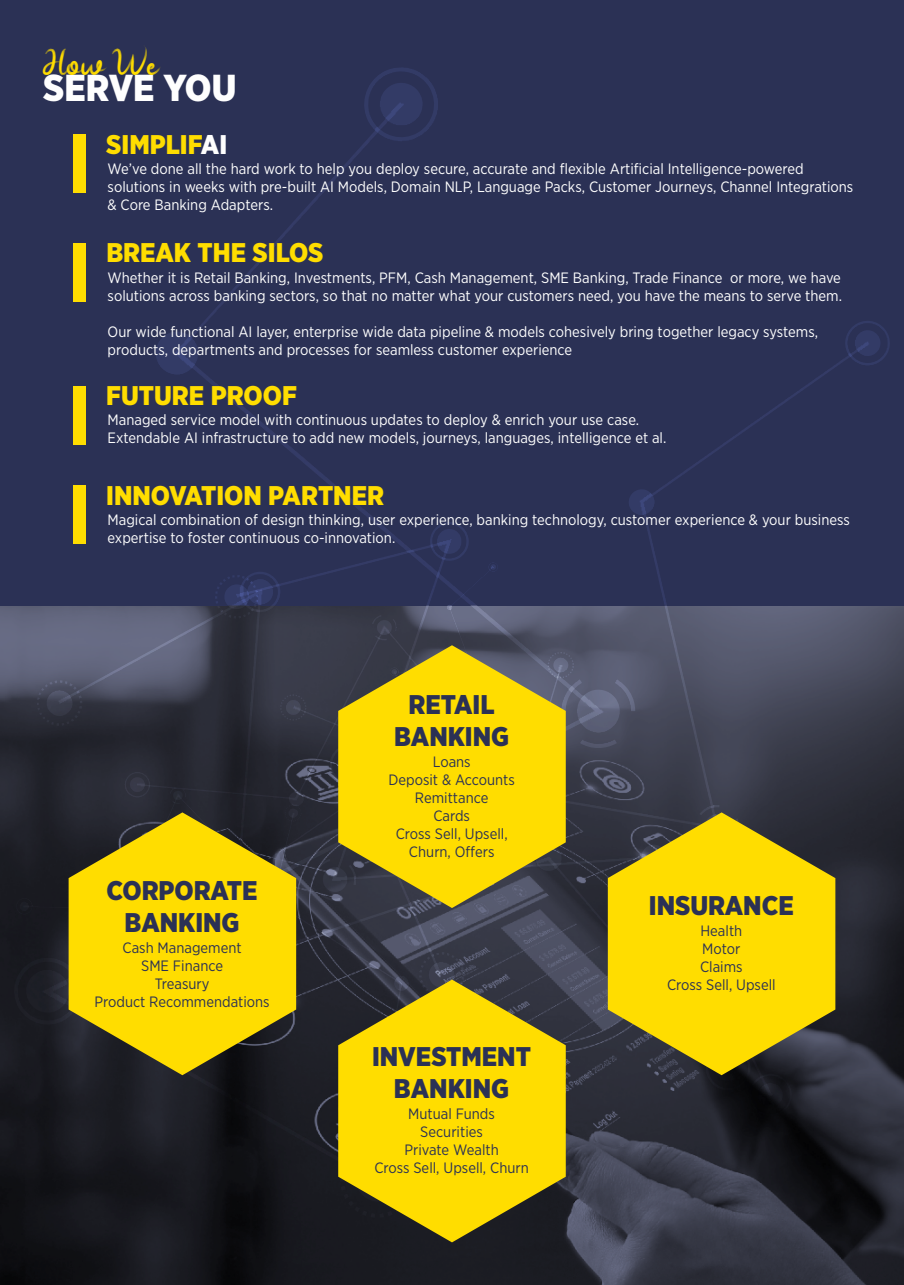
<style>
.page{position:relative;width:904px;height:1285px;background:#fff}
.page>*{position:absolute;margin:0;border:0;box-sizing:border-box;transform-origin:0 0}
.t1{font:900 37.5px "Gotham Narrow";color:#fefefe}
.t2{font:37.5px "Widia";color:#fd0}
.t3{font:900 27px/32.4px "Gotham Narrow";color:#2b3155;text-align:center}
.t4{font:900 27px "Gotham Narrow";color:#fd0}
.t5{font:15px/18px "Gotham Narrow";color:#fefefe}
.t6{font:15px/18px "Gotham Narrow";color:#2b3155;text-align:center}
.s1{color:#fefefe}
</style>
<div class="page">
<div style="left:0;top:0;width:904px;height:1284px;background:#2b3155"></div>
<div style="left:0;top:606px;width:904px;height:678px;background:#2b3155;opacity:.7"></div>
<img style="left:37px;top:680px;width:6px;height:45px">
<img style="left:644px;top:359px;width:224px;height:615px">
<img style="left:629px;top:487px;width:26px;height:30px">
<img style="left:844px;top:321px;width:46px;height:44px">
<img style="left:853px;top:328px;width:28px;height:30px">
<img style="left:43px;top:147px;width:559px;height:1035px">
<img style="left:13px;top:956px;width:56px;height:73px">
<img style="left:22px;top:967px;width:47px;height:47px">
<img style="left:151px;top:330px;width:52px;height:46px">
<img style="left:361px;top:68px;width:77px;height:79px">
<img style="left:375px;top:81px;width:52px;height:47px">
<img style="left:24px;top:794px;width:213px;height:115px">
<img style="left:170px;top:799px;width:17px;height:5px">
<svg style="left:173px;top:799px;width:10px;height:2px"></svg>
<img style="left:15px;top:897px;width:19px;height:18px">
<svg style="left:19px;top:900px;width:11px;height:11px"></svg>
<img style="left:137px;top:625px;width:100px;height:174px">
<img style="left:123px;top:770px;width:29px;height:28px">
<img style="left:129px;top:775px;width:16px;height:18px">
<img style="left:238px;top:1095px;width:100px;height:45px">
<img style="left:237px;top:539px;width:534px;height:556px">
<img style="left:428px;top:519px;width:41px;height:42px">
<img style="left:434px;top:528px;width:30px;height:26px">
<img style="left:215px;top:575px;width:43px;height:43px">
<img style="left:221px;top:584px;width:31px;height:25px">
<img style="left:314px;top:858px;width:24px;height:42px">
<img style="left:320px;top:866px;width:18px;height:26px">
<img style="left:748px;top:1074px;width:46px;height:44px">
<img style="left:755px;top:1081px;width:30px;height:26px">
<img style="left:394px;top:566px;width:99px;height:79px">
<svg style="left:446px;top:604px;width:7px;height:6px"></svg>
<svg style="left:488px;top:562px;width:10px;height:9px"></svg>
<div style="left:73px;top:134px;width:13px;height:59px;background:#fd0"></div>
<div style="left:73px;top:243px;width:13px;height:58px;background:#fd0"></div>
<div style="left:73px;top:386px;width:13px;height:58px;background:#fd0"></div>
<div style="left:73px;top:485px;width:13px;height:59px;background:#fd0"></div>
<svg style="left:338px;top:645px;width:227px;height:262px;background:#d0b715"></svg>
<svg style="left:338px;top:979px;width:227px;height:263px;background:#c8af0c"></svg>
<svg style="left:69px;top:812px;width:227px;height:262px;background:#c8af0a"></svg>
<svg style="left:608px;top:812px;width:227px;height:262px;background:#cbb20f"></svg>
<h1 class="t2" style="left:41px;top:47px;width:119px">How We</h1>
<h1 class="t1" style="left:43px;top:71px;width:195px">SERVE YOU</h1>
<h2 class="t4" style="left:106px;top:132px;width:123px">SIMPLIF<span class="s1">AI</span></h2>
<p class="t5" style="left:108px;top:161px;width:747px">We’ve done all the hard work to help you deploy secure, accurate and flexible Artificial Intelligence-powered solutions in weeks with pre-built AI Models, Domain NLP, Language Packs, Customer Journeys, Channel Integrations &amp; Core Banking Adapters.</p>
<h2 class="t4" style="left:106px;top:240px;width:218px">BREAK THE SILOS</h2>
<p class="t5" style="left:108px;top:269px;width:736px">Whether it is Retail Banking, Investments, PFM, Cash Management, SME Banking, Trade Finance or more, we have solutions across banking sectors, so that no matter what your customers need, you have the means to serve them.</p>
<p class="t5" style="left:108px;top:323px;width:712px">Our wide functional AI layer, enterprise wide data pipeline &amp; models cohesively bring together legacy systems, products, departments and processes for seamless customer experience</p>
<h2 class="t4" style="left:106px;top:383px;width:192px">FUTURE PROOF</h2>
<p class="t5" style="left:108px;top:412px;width:560px">Managed service model with continuous updates to deploy &amp; enrich your use case.<br>Extendable AI infrastructure to add new models, journeys, languages, intelligence et al.</p>
<h2 class="t4" style="left:106px;top:483px;width:279px">INNOVATION PARTNER</h2>
<p class="t5" style="left:108px;top:512px;width:743px">Magical combination of design thinking, user experience, banking technology, customer experience &amp; your business expertise to foster continuous co-innovation.</p>
<h2 class="t3" style="left:394px;top:689px;width:117px">RETAIL<br>BANKING</h2>
<h2 class="t3" style="left:106px;top:875px;width:153px">CORPORATE<br>BANKING</h2>
<p class="t6" style="left:94px;top:939px;width:177px">Cash Management<br>SME Finance<br>Treasury<br>Product Recommendations</p>
<p class="t6" style="left:388px;top:753px;width:128px">Loans<br>Deposit &amp; Accounts<br>Remittance<br>Cards<br>Cross Sell, Upsell,<br>Churn, Offers</p>
<h2 class="t3" style="left:372px;top:1041px;width:160px">INVESTMENT<br>BANKING</h2>
<p class="t6" style="left:374px;top:1105px;width:156px">Mutual Funds<br>Securities<br>Private Wealth<br>Cross Sell, Upsell, Churn</p>
<h2 class="t3" style="left:648px;top:890px;width:146px">INSURANCE</h2>
<p class="t6" style="left:667px;top:921px;width:110px">Health<br>Motor<br>Claims<br>Cross Sell, Upsell</p>
</div>
